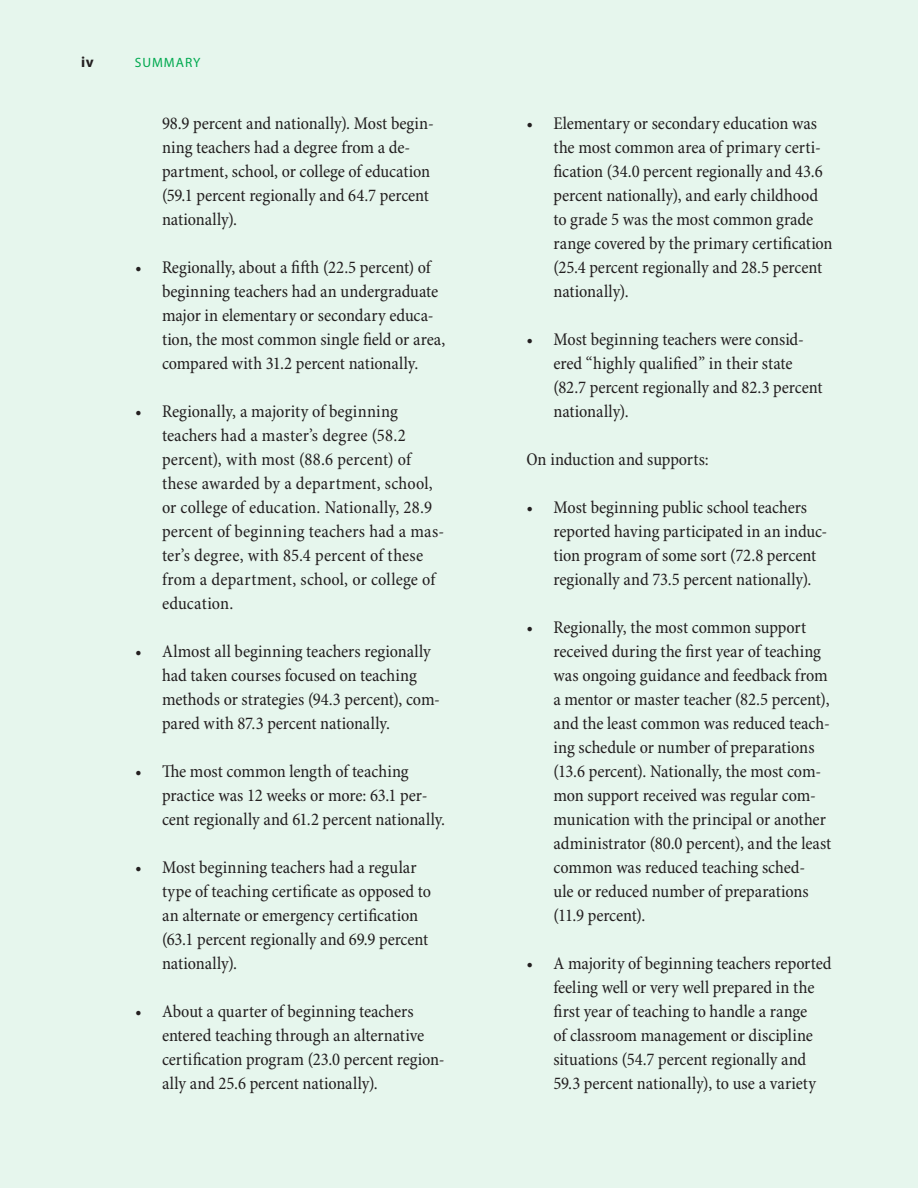
<style>
.page{position:relative;width:918px;height:1188px;background:#e6f6ed}
.page>*{position:absolute;margin:0;border:0;box-sizing:border-box;transform-origin:0 0}
.t1{font:condensed 18px/24px "Minion Pro";letter-spacing:-.005em;color:#231f20}
.t2{font:700 15px "Myriad Pro";color:#231f20}
.t3{font:13.5px "Myriad Pro";letter-spacing:.07em;color:#00a94f}
</style>
<div class="page">
<p class="t2" style="left:81px;top:54px;width:14px">iv</p>
<p class="t3" style="left:135px;top:55px;width:67px">SUMMARY</p>
<p class="t1" style="left:162px;top:112px;width:273px">98.9 percent and nationally). Most begin&shy;ning teachers had a degree from a de&shy;partment, school, or college of education (59.1 percent regionally and 64.7 percent nationally).</p>
<p class="t1" style="left:162px;top:256px;width:285px;text-indent:-27px">• Regionally, about a fifth (22.5 percent) of beginning teachers had an undergraduate major in elementary or secondary educa&shy;tion, the most common single field or area, compared with 31.2 percent nationally.</p>
<p class="t1" style="left:162px;top:400px;width:284px;text-indent:-27px">• Regionally, a majority of beginning teachers had a master’s degree (58.2 percent), with most (88.6 percent) of these awarded by a department, school, or college of education. Nationally, 28.9 percent of beginning teachers had a mas&shy;ter’s degree, with 85.4 percent of these from a department, school, or college of education.</p>
<p class="t1" style="left:162px;top:640px;width:280px;text-indent:-27px">• Almost all beginning teachers regionally had taken courses focused on teaching methods or strategies (94.3 percent), com&shy;pared with 87.3 percent nationally.</p>
<p class="t1" style="left:162px;top:760px;width:285px;text-indent:-27px">• The most common length of teaching practice was 12 weeks or more: 63.1 per&shy;cent regionally and 61.2 percent nationally.</p>
<p class="t1" style="left:162px;top:856px;width:271px;text-indent:-27px">• Most beginning teachers had a regular type of teaching certificate as opposed to an alternate or emergency certification (63.1 percent regionally and 69.9 percent nationally).</p>
<p class="t1" style="left:162px;top:1000px;width:284px;text-indent:-27px">• About a quarter of beginning teachers entered teaching through an alternative certification program (23.0 percent region&shy;ally and 25.6 percent nationally).</p>
<p class="t1" style="left:554px;top:112px;width:281px;text-indent:-27px">• Elementary or secondary education was the most common area of primary certi&shy;fication (34.0 percent regionally and 43.6 percent nationally), and early childhood to grade 5 was the most common grade range covered by the primary certification (25.4 percent regionally and 28.5 percent nationally).</p>
<p class="t1" style="left:554px;top:328px;width:271px;text-indent:-27px">• Most beginning teachers were consid&shy;ered “highly qualified” in their state (82.7 percent regionally and 82.3 percent nationally).</p>
<p class="t1" style="left:526px;top:448px;width:184px">On induction and supports:</p>
<p class="t1" style="left:554px;top:496px;width:275px;text-indent:-27px">• Most beginning public school teachers reported having participated in an induc&shy;tion program of some sort (72.8 percent regionally and 73.5 percent nationally).</p>
<p class="t1" style="left:554px;top:616px;width:279px;text-indent:-27px">• Regionally, the most common support received during the first year of teaching was ongoing guidance and feedback from a mentor or master teacher (82.5 percent), and the least common was reduced teach&shy;ing schedule or number of preparations (13.6 percent). Nationally, the most com&shy;mon support received was regular com&shy;munication with the principal or another administrator (80.0 percent), and the least common was reduced teaching sched-<br>ule or reduced number of preparations (11.9 percent).</p>
<p class="t1" style="left:554px;top:952px;width:280px;text-indent:-27px">• A majority of beginning teachers reported feeling well or very well prepared in the first year of teaching to handle a range<br>of classroom management or discipline situations (54.7 percent regionally and 59.3 percent nationally), to use a variety</p>
</div>
